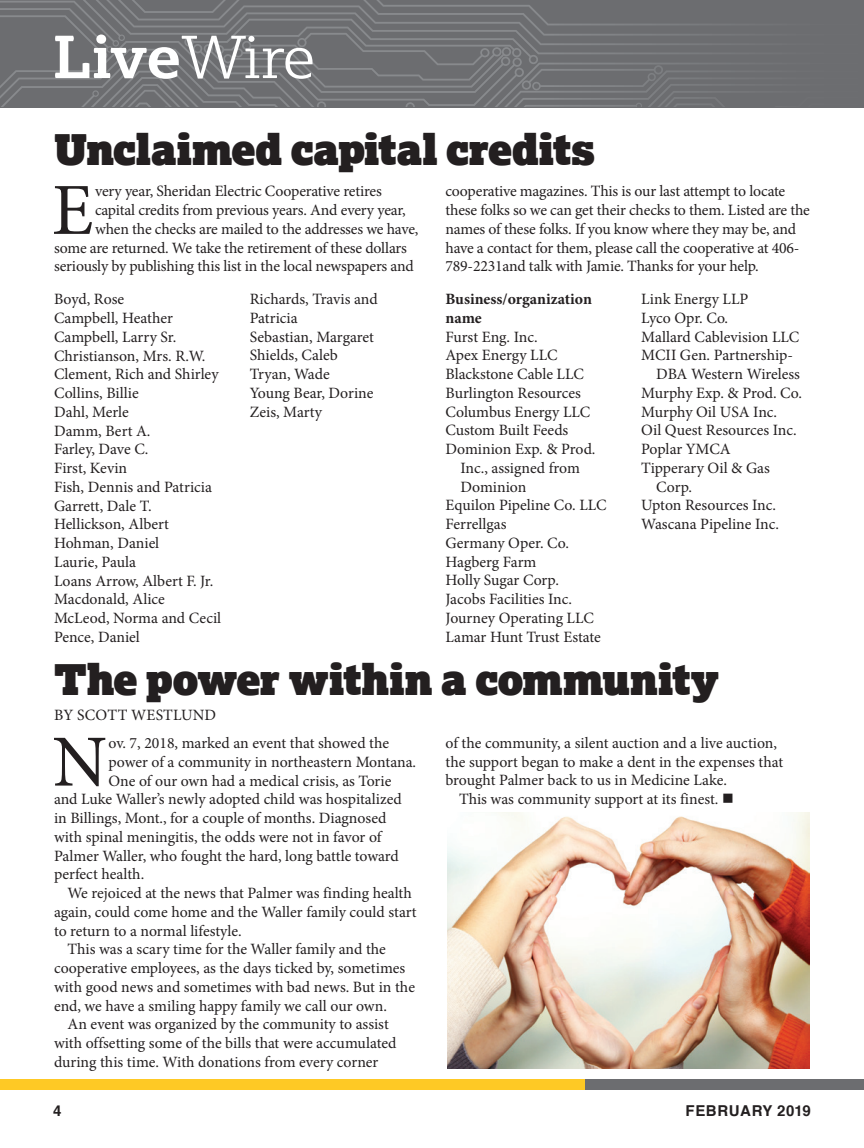
<style>
.page{position:relative;width:864px;height:1148px;background:#fff}
.page>*{position:absolute;margin:0;border:0;box-sizing:border-box;transform-origin:0 0}
.t1{font:73.5px "Minion Pro";color:#231f20}
.t2{font:700 58.05px "Lexia";color:#fff;scale:1.11 1}
.t3{font:42px "Lexia Advertising";color:#231f20}
.t4{font:15.75px/18.8px "Minion Pro";letter-spacing:-.005em;color:#231f20}
.t5{font:700 15.75px/18.8px "Minion Pro";color:#231f20}
.t6{font:700 15px "Helvetica";letter-spacing:.04em;color:#231f20}
.s1{font-weight:300}
</style>
<div class="page">
<svg style="left:0;top:0;width:864px;height:107px;background:#707174"></svg>
<div style="left:584px;top:1079px;width:280px;height:10px;background:#6c6d70"></div>
<div style="left:0;top:1079px;width:584px;height:10px;background:#fec925"></div>
<img style="left:447px;top:812px;width:363px;height:256px">
<h2 class="t2" style="left:53px;top:20px;width:237px">Live<span class="s1">Wire</span></h2>
<h3 class="t3" style="left:54px;top:122px;width:543px">Unclaimed capital credits</h3>
<h1 class="t1" style="left:52px;top:161px;width:43px">E</h1>
<p class="t4" style="left:95px;top:182px;width:288px">very year, Sheridan Electric Cooperative retires</p>
<p class="t4" style="left:446px;top:182px;width:366px">cooperative magazines. This is our last attempt to locate these folks so we can get their checks to them. Listed are the names of these folks. If you know where they may be, and have a contact for them, please call the cooperative at 406- 789-2231and talk with Jamie. Thanks for your help.</p>
<p class="t4" style="left:95px;top:201px;width:312px">capital credits from previous years. And every year,</p>
<p class="t4" style="left:95px;top:219px;width:325px">when the checks are mailed to the addresses we have,</p>
<p class="t4" style="left:54px;top:238px;width:354px">some are returned. We take the retirement of these dollars</p>
<p class="t4" style="left:54px;top:257px;width:361px">seriously by publishing this list in the local newspapers and</p>
<p class="t4" style="left:54px;top:290px;width:169px">Boyd, Rose<br>Campbell, Heather<br>Campbell, Larry Sr.<br>Christianson, Mrs. R.W.<br>Clement, Rich and Shirley<br>Collins, Billie<br>Dahl, Merle<br>Damm, Bert A.<br>Farley, Dave C.<br>First, Kevin<br>Fish, Dennis and Patricia<br>Garrett, Dale T.<br>Hellickson, Albert<br>Hohman, Daniel<br>Laurie, Paula<br>Loans Arrow, Albert F. Jr.<br>Macdonald, Alice<br>McLeod, Norma and Cecil<br>Pence, Daniel</p>
<p class="t4" style="left:250px;top:290px;width:130px">Richards, Travis and<br>Patricia<br>Sebastian, Margaret<br>Shields, Caleb<br>Tryan, Wade<br>Young Bear, Dorine<br>Zeis, Marty</p>
<p class="t5" style="left:446px;top:289px;width:148px">Business/organization name</p>
<p class="t4" style="left:446px;top:327px;width:94px">Furst Eng. Inc.</p>
<p class="t4" style="left:446px;top:346px;width:114px">Apex Energy LLC</p>
<p class="t4" style="left:446px;top:365px;width:140px">Blackstone Cable LLC</p>
<p class="t4" style="left:446px;top:383px;width:137px">Burlington Resources</p>
<p class="t4" style="left:446px;top:402px;width:146px">Columbus Energy LLC</p>
<p class="t4" style="left:446px;top:421px;width:124px">Custom Built Feeds</p>
<p class="t4" style="left:446px;top:440px;width:152px">Dominion Exp. &amp; Prod.</p>
<p class="t4" style="left:461px;top:458px;width:121px">Inc., assigned from</p>
<p class="t4" style="left:461px;top:477px;width:67px">Dominion</p>
<p class="t4" style="left:446px;top:496px;width:163px">Equilon Pipeline Co. LLC</p>
<p class="t4" style="left:446px;top:515px;width:62px">Ferrellgas</p>
<p class="t4" style="left:446px;top:533px;width:125px">Germany Oper. Co.</p>
<p class="t4" style="left:446px;top:552px;width:93px">Hagberg Farm</p>
<p class="t4" style="left:446px;top:571px;width:115px">Holly Sugar Corp.</p>
<p class="t4" style="left:446px;top:590px;width:128px">Jacobs Facilities Inc.</p>
<p class="t4" style="left:446px;top:608px;width:150px">Journey Operating LLC</p>
<p class="t4" style="left:446px;top:627px;width:157px">Lamar Hunt Trust Estate</p>
<p class="t4" style="left:641px;top:290px;width:109px">Link Energy LLP</p>
<p class="t4" style="left:641px;top:308px;width:88px">Lyco Opr. Co.</p>
<p class="t4" style="left:641px;top:327px;width:160px">Mallard Cablevision LLC</p>
<p class="t4" style="left:641px;top:346px;width:153px">MCII Gen. Partnership-</p>
<p class="t4" style="left:656px;top:365px;width:145px">DBA Western Wireless</p>
<p class="t4" style="left:641px;top:383px;width:162px">Murphy Exp. &amp; Prod. Co.</p>
<p class="t4" style="left:641px;top:402px;width:137px">Murphy Oil USA Inc.</p>
<p class="t4" style="left:641px;top:421px;width:157px">Oil Quest Resources Inc.</p>
<p class="t4" style="left:641px;top:439px;width:91px">Poplar YMCA</p>
<p class="t4" style="left:641px;top:458px;width:130px">Tipperary Oil &amp; Gas</p>
<p class="t4" style="left:656px;top:477px;width:37px">Corp.</p>
<p class="t4" style="left:641px;top:496px;width:136px">Upton Resources Inc.</p>
<p class="t4" style="left:641px;top:514px;width:139px">Wascana Pipeline Inc.</p>
<h3 class="t3" style="left:54px;top:652px;width:667px">The power within a community</h3>
<p class="t4" style="left:54px;top:705px;width:164px">BY SCOTT WESTLUND</p>
<h1 class="t1" style="left:53px;top:713px;width:56px">N</h1>
<p class="t4" style="left:109px;top:733px;width:282px">ov. 7, 2018, marked an event that showed the</p>
<p class="t4" style="left:446px;top:733px;width:333px">of the community, a silent auction and a live auction,</p>
<p class="t4" style="left:446px;top:752px;width:339px">the support began to make a dent in the expenses that</p>
<p class="t4" style="left:446px;top:771px;width:283px">brought Palmer back to us in Medicine Lake.</p>
<p class="t4" style="left:459px;top:790px;width:276px">This was community support at its finest. ■</p>
<p class="t4" style="left:109px;top:752px;width:309px">power of a community in northeastern Montana.</p>
<p class="t4" style="left:109px;top:771px;width:284px">One of our own had a medical crisis, as Torie</p>
<p class="t4" style="left:54px;top:790px;width:349px">and Luke Waller’s newly adopted child was hospitalized</p>
<p class="t4" style="left:54px;top:808px;width:334px">in Billings, Mont., for a couple of months. Diagnosed</p>
<p class="t4" style="left:54px;top:827px;width:329px">with spinal meningitis, the odds were not in favor of</p>
<p class="t4" style="left:54px;top:846px;width:346px">Palmer Waller, who fought the hard, long battle toward</p>
<p class="t4" style="left:54px;top:865px;width:92px">perfect health.</p>
<p class="t4" style="left:68px;top:883px;width:346px">We rejoiced at the news that Palmer was finding health</p>
<p class="t4" style="left:54px;top:902px;width:364px">again, could come home and the Waller family could start</p>
<p class="t4" style="left:54px;top:921px;width:189px">to return to a normal lifestyle.</p>
<p class="t4" style="left:68px;top:940px;width:320px">This was a scary time for the Waller family and the</p>
<p class="t4" style="left:54px;top:958px;width:353px">cooperative employees, as the days ticked by, sometimes</p>
<p class="t4" style="left:54px;top:977px;width:363px">with good news and sometimes with bad news. But in the</p>
<p class="t4" style="left:54px;top:996px;width:335px">end, we have a smiling happy family we call our own.</p>
<p class="t4" style="left:68px;top:1015px;width:323px">An event was organized by the community to assist</p>
<p class="t4" style="left:54px;top:1033px;width:344px">with offsetting some of the bills that were accumulated</p>
<p class="t4" style="left:54px;top:1052px;width:326px">during this time. With donations from every corner</p>
<p class="t6" style="left:53px;top:1098px;width:10px">4</p>
<p class="t6" style="left:686px;top:1098px;width:127px">FEBRUARY 2019</p>
</div>
